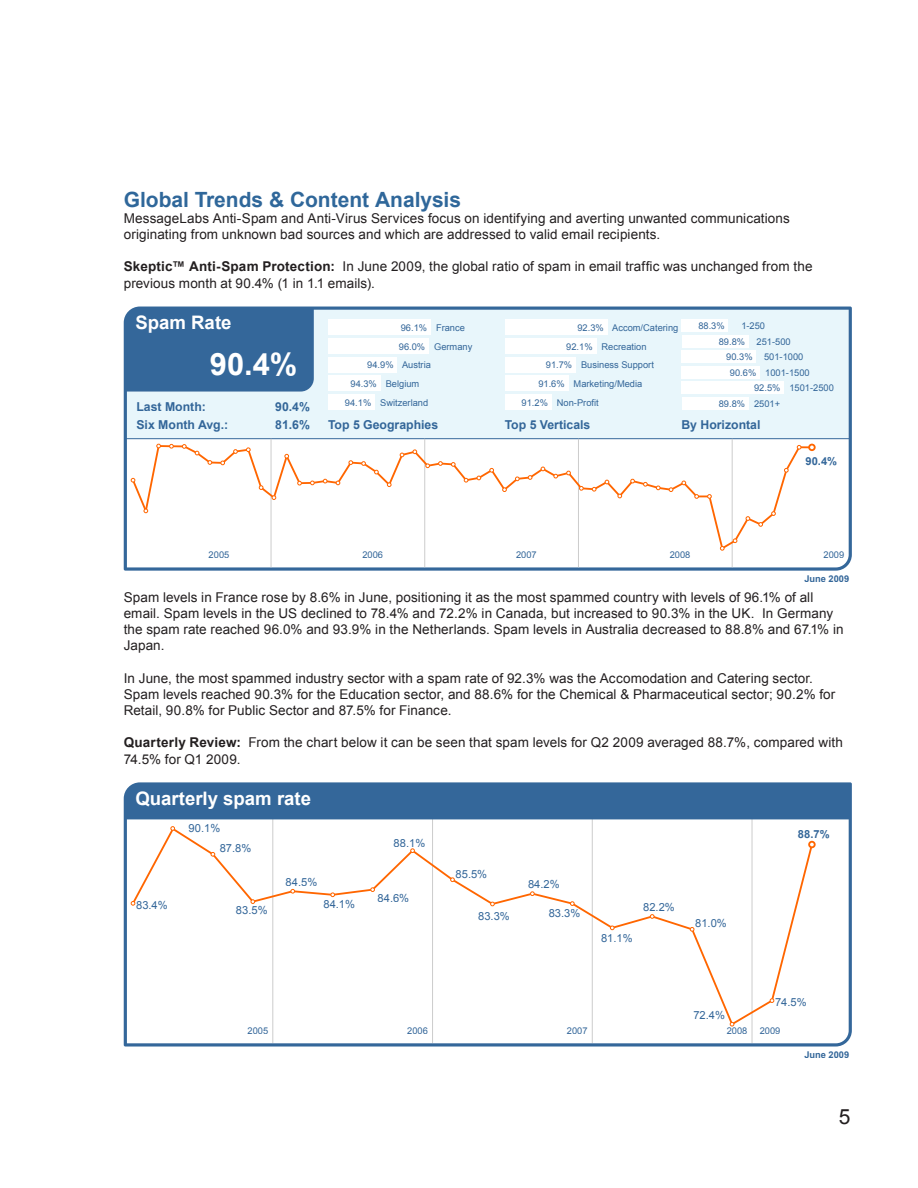
<style>
.page{position:relative;width:918px;height:1188px;background:#fff}
.page>*{position:absolute;margin:0;border:0;box-sizing:border-box;transform-origin:0 0}
.t1{font:700 30.9px "Arial";color:#fff}
._01_Head{font:700 21px "Arial";color:#2f679a}
.t2{font:21px "Arial";color:#231f20}
.t3{font:700 18.6px "Arial";color:#fff}
.t4{font:13.5px/16.2px "Arial";letter-spacing:.005em;color:#231f20}
.t5{font:700 12.3px/18.6px "Arial";color:#369}
.t6{font:11.1px/20.4px "Arial";color:#369}
.t7{font:700 11.1px "Arial";color:#369}
.t8{font:700 10.95px "Arial";color:#34679a}
.t9{font:9.3px/18.6px "Arial";color:#369}
.t10{font:700 9.3px "Arial";color:#369}
.s1{font-weight:700}
</style>
<div class="page">
<svg style="left:124px;top:307px;width:728px;height:264px;fill:#e8f6fb"></svg>
<hr style="left:271px;top:439px;width:1px;height:128px;background:#ccc">
<hr style="left:424px;top:439px;width:1px;height:128px;background:#ccc">
<hr style="left:578px;top:439px;width:1px;height:128px;background:#ccc">
<hr style="left:732px;top:439px;width:1px;height:128px;background:#ccc">
<div style="left:328px;top:320px;width:103px;height:15px;background:#fff"></div>
<div style="left:328px;top:338px;width:101px;height:16px;background:#fff"></div>
<div style="left:328px;top:357px;width:69px;height:16px;background:#fff"></div>
<div style="left:328px;top:375px;width:52px;height:16px;background:#fff"></div>
<div style="left:328px;top:394px;width:47px;height:16px;background:#fff"></div>
<div style="left:505px;top:320px;width:102px;height:15px;background:#fff"></div>
<div style="left:505px;top:338px;width:91px;height:16px;background:#fff"></div>
<div style="left:505px;top:357px;width:71px;height:16px;background:#fff"></div>
<div style="left:505px;top:375px;width:63px;height:16px;background:#fff"></div>
<div style="left:505px;top:394px;width:47px;height:16px;background:#fff"></div>
<svg style="left:131px;top:444px;width:684px;height:107px"></svg>
<div style="left:808px;top:444px;width:8px;height:7px;border:2px solid #f60;border-radius:50%"></div>
<div style="left:682px;top:319px;width:46px;height:13px;background:#fff"></div>
<div style="left:682px;top:335px;width:67px;height:13px;background:#fff"></div>
<div style="left:682px;top:350px;width:74px;height:13px;background:#fff"></div>
<div style="left:682px;top:366px;width:78px;height:13px;background:#fff"></div>
<div style="left:682px;top:381px;width:102px;height:13px;background:#fff"></div>
<div style="left:682px;top:397px;width:67px;height:13px;background:#fff"></div>
<svg style="left:124px;top:782px;width:728px;height:265px;fill:#34679a"></svg>
<div style="left:808px;top:841px;width:8px;height:7px;border:2px solid #f60;border-radius:50%"></div>
<svg style="left:131px;top:826px;width:684px;height:201px"></svg>
<p class="_01_Head" style="left:124px;top:185px;width:339px">Global Trends &amp; Content Analysis</p>
<p class="t4" style="left:124px;top:210px;width:668px">MessageLabs Anti-Spam and Anti-Virus Services focus on identifying and averting unwanted communications originating from unknown bad sources and which are addressed to valid email recipients.</p>
<p class="t4" style="left:124px;top:259px;width:690px"><span class="s1">Skeptic™ Anti-Spam Protection:</span> In June 2009, the global ratio of spam in email traffic was unchanged from the previous month at 90.4% (1 in 1.1 emails).</p>
<h3 class="t3" style="left:135px;top:310px;width:98px">Spam Rate</h3>
<h1 class="t1" style="left:210px;top:344px;width:89px">90.4%</h1>
<p class="t5" style="left:275px;top:397px;width:36px">90.4%<br>81.6%</p>
<p class="t5" style="left:136px;top:397px;width:93px">Last Month:<br>Six Month Avg.:</p>
<p class="t9" style="left:399px;top:319px;width:30px">96.1%<br>96.0%</p>
<p class="t9" style="left:434px;top:319px;width:40px">France<br>Germany</p>
<p class="t9" style="left:367px;top:356px;width:28px">94.9%</p>
<p class="t9" style="left:351px;top:375px;width:28px">94.3%</p>
<p class="t9" style="left:345px;top:393px;width:28px">94.1%</p>
<p class="t9" style="left:402px;top:356px;width:30px">Austria</p>
<p class="t9" style="left:386px;top:375px;width:35px">Belgium</p>
<p class="t9" style="left:380px;top:393px;width:50px">Switzerland</p>
<p class="t9" style="left:577px;top:319px;width:28px">92.3%</p>
<p class="t9" style="left:566px;top:337px;width:28px">92.1%</p>
<p class="t9" style="left:546px;top:356px;width:28px">91.7%</p>
<p class="t9" style="left:538px;top:375px;width:28px">91.6%</p>
<p class="t9" style="left:522px;top:393px;width:28px">91.2%</p>
<p class="t9" style="left:612px;top:319px;width:68px">Accom/Catering</p>
<p class="t9" style="left:602px;top:337px;width:46px">Recreation</p>
<p class="t9" style="left:581px;top:356px;width:74px">Business Support</p>
<p class="t9" style="left:574px;top:375px;width:70px">Marketing/Media</p>
<p class="t9" style="left:557px;top:393px;width:43px">Non-Profit</p>
<p class="t9" style="left:698px;top:317px;width:28px">88.3%</p>
<p class="t9" style="left:719px;top:332px;width:28px">89.8%</p>
<p class="t9" style="left:726px;top:348px;width:28px">90.3%</p>
<p class="t9" style="left:730px;top:363px;width:28px">90.6%</p>
<p class="t9" style="left:754px;top:379px;width:28px">92.5%</p>
<p class="t9" style="left:719px;top:394px;width:28px">89.8%</p>
<p class="t9" style="left:741px;top:317px;width:25px">1-250</p>
<p class="t9" style="left:757px;top:332px;width:36px">251-500</p>
<p class="t9" style="left:764px;top:348px;width:41px">501-1000</p>
<p class="t9" style="left:765px;top:363px;width:46px">1001-1500</p>
<p class="t9" style="left:789px;top:379px;width:46px">1501-2500</p>
<p class="t9" style="left:754px;top:394px;width:28px">2501+</p>
<p class="t5" style="left:328px;top:416px;width:112px">Top 5 Geographies</p>
<p class="t5" style="left:505px;top:416px;width:87px">Top 5 Verticals</p>
<p class="t5" style="left:681px;top:416px;width:81px">By Horizontal</p>
<p class="t8" style="left:806px;top:454px;width:33px">90.4%</p>
<p class="t9" style="left:209px;top:545px;width:22px">2005</p>
<p class="t9" style="left:362px;top:545px;width:22px">2006</p>
<p class="t9" style="left:516px;top:545px;width:22px">2007</p>
<p class="t9" style="left:670px;top:545px;width:22px">2008</p>
<p class="t9" style="left:824px;top:545px;width:22px">2009</p>
<p class="t10" style="left:804px;top:572px;width:46px">June 2009</p>
<p class="t4" style="left:124px;top:589px;width:721px">Spam levels in France rose by 8.6% in June, positioning it as the most spammed country with levels of 96.1% of all email. Spam levels in the US declined to 78.4% and 72.2% in Canada, but increased to 90.3% in the UK. In Germany the spam rate reached 96.0% and 93.9% in the Netherlands. Spam levels in Australia decreased to 88.8% and 67.1% in Japan.</p>
<p class="t4" style="left:124px;top:670px;width:713px">In June, the most spammed industry sector with a spam rate of 92.3% was the Accomodation and Catering sector.<br>Spam levels reached 90.3% for the Education sector, and 88.6% for the Chemical &amp; Pharmaceutical sector; 90.2% for<br>Retail, 90.8% for Public Sector and 87.5% for Finance.</p>
<p class="t4" style="left:124px;top:735px;width:721px"><span class="s1">Quarterly Review:</span> From the chart below it can be seen that spam levels for Q2 2009 averaged 88.7%, compared with<br>74.5% for Q1 2009.</p>
<h3 class="t3" style="left:135px;top:786px;width:177px">Quarterly spam rate</h3>
<p class="t6" style="left:136px;top:895px;width:33px">83.4%</p>
<p class="t6" style="left:220px;top:818px;width:33px;text-indent:-31px">90.1%<br>87.8%</p>
<p class="t6" style="left:236px;top:900px;width:33px">83.5%</p>
<p class="t6" style="left:286px;top:872px;width:33px">84.5%</p>
<p class="t6" style="left:323px;top:894px;width:33px">84.1%</p>
<p class="t6" style="left:394px;top:833px;width:33px">88.1%</p>
<p class="t6" style="left:378px;top:888px;width:33px">84.6%</p>
<p class="t6" style="left:456px;top:864px;width:33px">85.5%</p>
<p class="t6" style="left:478px;top:906px;width:33px">83.3%</p>
<p class="t6" style="left:528px;top:874px;width:33px">84.2%</p>
<p class="t6" style="left:549px;top:903px;width:33px">83.3%</p>
<p class="t6" style="left:601px;top:928px;width:33px">81.1%</p>
<p class="t6" style="left:643px;top:897px;width:33px">82.2%</p>
<p class="t6" style="left:695px;top:913px;width:33px">81.0%</p>
<p class="t7" style="left:798px;top:827px;width:33px">88.7%</p>
<p class="t6" style="left:693px;top:1005px;width:33px">72.4%</p>
<p class="t9" style="left:247px;top:1021px;width:22px">2005</p>
<p class="t9" style="left:407px;top:1021px;width:22px">2006</p>
<p class="t9" style="left:567px;top:1021px;width:22px">2007</p>
<p class="t9" style="left:727px;top:1021px;width:22px">2008</p>
<p class="t6" style="left:775px;top:992px;width:33px">74.5%</p>
<p class="t9" style="left:760px;top:1021px;width:22px">2009</p>
<p class="t10" style="left:804px;top:1048px;width:46px">June 2009</p>
<h2 class="t2" style="left:839px;top:1103px;width:13px">5</h2>
</div>
